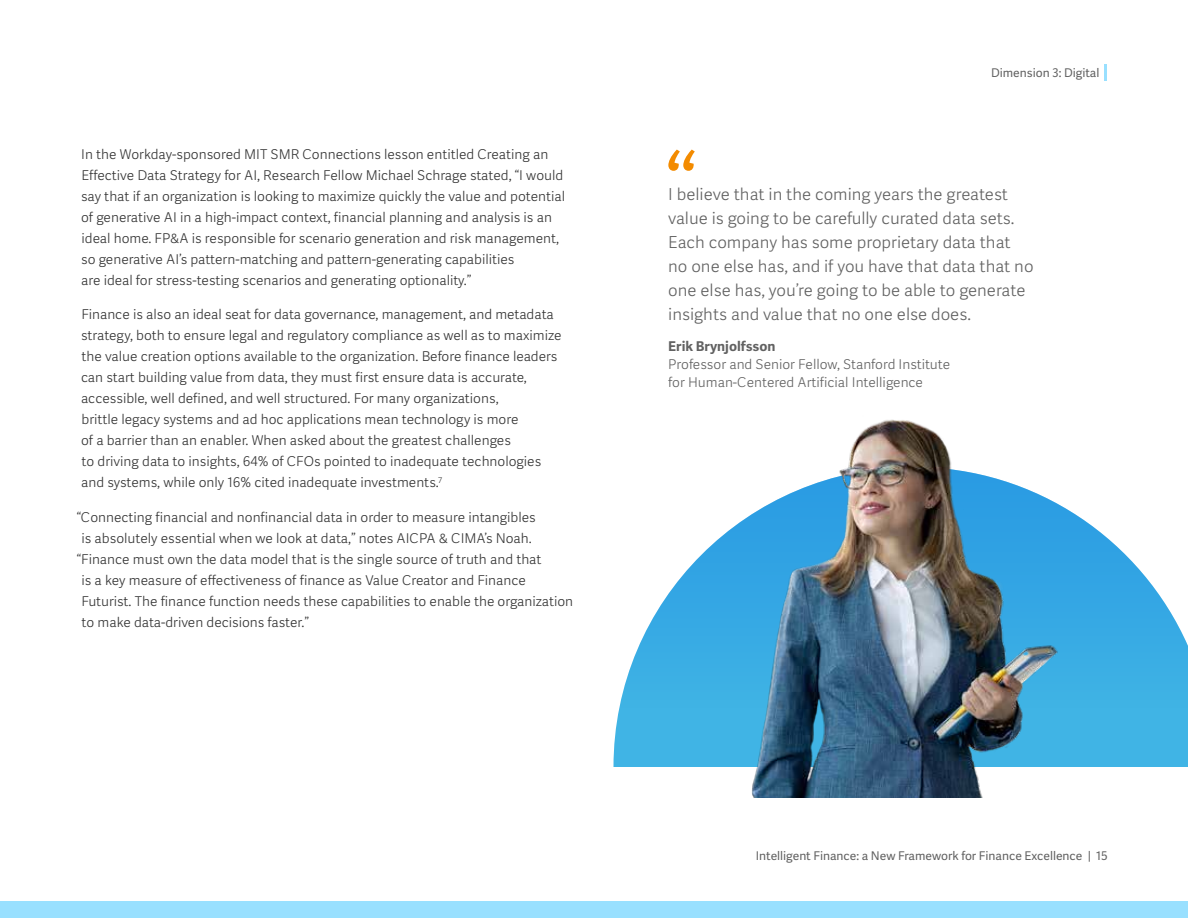
<style>
.page{position:relative;width:1188px;height:918px;background:#fff}
.page>*{position:absolute;margin:0;border:0;box-sizing:border-box;transform-origin:0 0}
.t1{font:300 97.5px "Workday Adelle Sans";color:#f38b00}
.t2{font:300 16.5px/24px "Workday Adelle Sans";color:#616161}
.t3{font:300 13.5px/21px "Workday Adelle Sans";color:#333}
.t4{font:300 13.5px/18px "Workday Adelle Sans";color:#616161}
.t5{font:700 13.5px "Workday Adelle Sans";color:#616161}
.t6{font:12px "Workday Adelle Sans";color:#616161}
</style>
<div class="page">
<svg style="left:613px;top:508px;width:575px;height:259px"></svg>
<img style="left:752px;top:419px;width:313px;height:378px">
<div style="left:0;top:902px;width:1188px;height:16px;background:#99e0ff"></div>
<svg style="left:1105px;top:64px;width:2px;height:17px"></svg>
<p class="t3" style="left:81px;top:144px;width:486px">In the Workday-sponsored MIT SMR Connections lesson entitled Creating an Effective Data Strategy for AI, Research Fellow Michael Schrage stated, “I would say that if an organization is looking to maximize quickly the value and potential of generative AI in a high-impact context, financial planning and analysis is an ideal home. FP&amp;A is responsible for scenario generation and risk management, so generative AI’s pattern-matching and pattern-generating capabilities<br>are ideal for stress-testing scenarios and generating optionality.”</p>
<p class="t3" style="left:81px;top:304px;width:482px">Finance is also an ideal seat for data governance, management, and metadata strategy, both to ensure legal and regulatory compliance as well as to maximize the value creation options available to the organization. Before finance leaders can start building value from data, they must first ensure data is accurate, accessible, well defined, and well structured. For many organizations,<br>brittle legacy systems and ad hoc applications mean technology is more<br>of a barrier than an enabler. When asked about the greatest challenges<br>to driving data to insights, 64% of CFOs pointed to inadequate technologies and systems, while only 16% cited inadequate investments.<sup>7</sup></p>
<p class="t3" style="left:77px;top:507px;width:461px">“Connecting financial and nonfinancial data in order to measure intangibles</p>
<p class="t3" style="left:82px;top:528px;width:452px">is absolutely essential when we look at data,” notes AICPA &amp; CIMA’s Noah.</p>
<p class="t3" style="left:77px;top:549px;width:466px">“Finance must own the data model that is the single source of truth and that</p>
<p class="t3" style="left:82px;top:570px;width:446px">is a key measure of effectiveness of finance as Value Creator and Finance</p>
<p class="t3" style="left:81px;top:591px;width:493px">Futurist. The finance function needs these capabilities to enable the organization</p>
<p class="t3" style="left:82px;top:612px;width:229px">to make data-driven decisions faster.”</p>
<p class="t6" style="left:991px;top:65px;width:110px">Dimension 3: Digital</p>
<h1 class="t1" style="left:665px;top:134px;width:34px">“</h1>
<p class="t2" style="left:668px;top:182px;width:367px">I believe that in the coming years the greatest value is going to be carefully curated data sets.<br>Each company has some proprietary data that no one else has, and if you have that data that no one else has, you’re going to be able to generate insights and value that no one else does.</p>
<p class="t5" style="left:668px;top:338px;width:109px">Erik Brynjolfsson</p>
<p class="t4" style="left:668px;top:356px;width:284px">Professor and Senior Fellow, Stanford Institute for Human-Centered Artificial Intelligence</p>
<p class="t6" style="left:756px;top:849px;width:353px">Intelligent Finance: a New Framework for Finance Excellence | 15</p>
</div>
